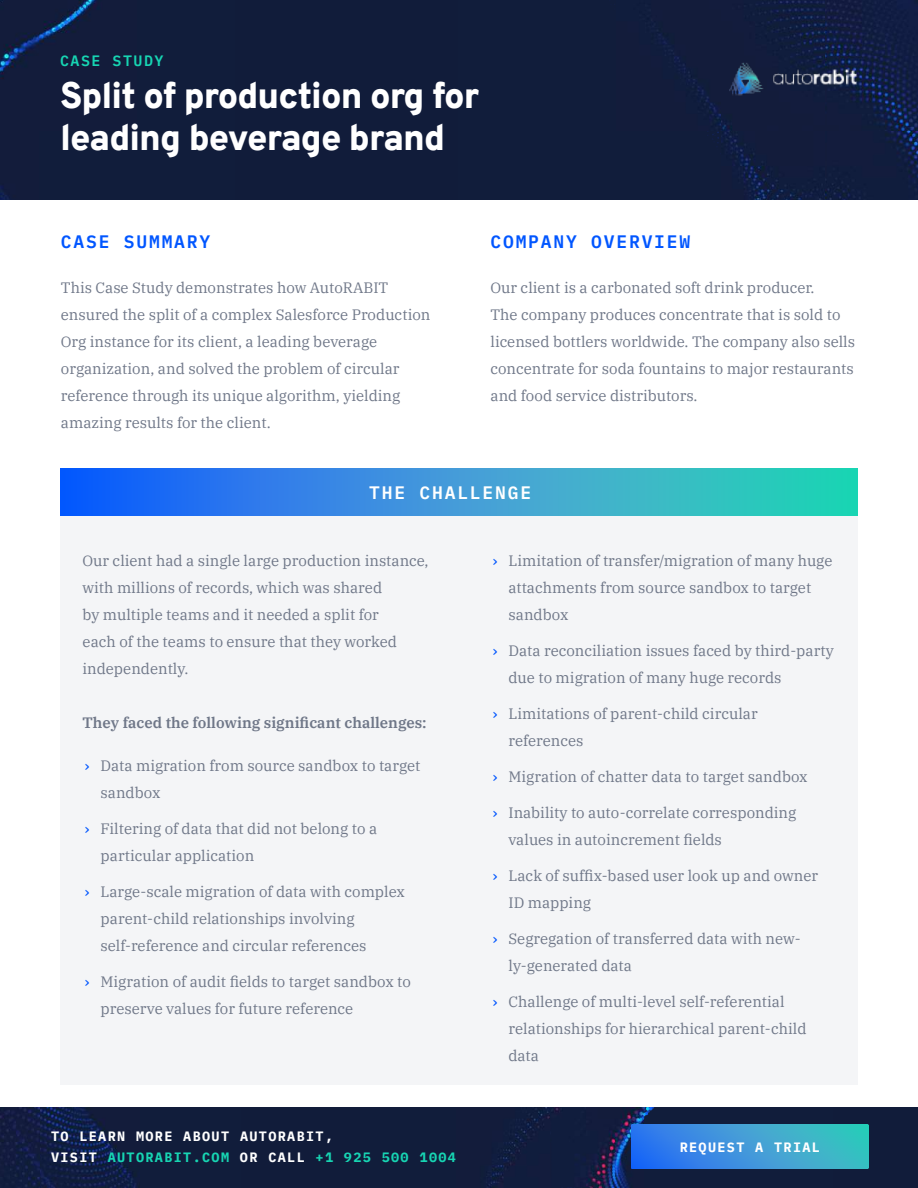
<style>
.page{position:relative;width:918px;height:1188px;background:#fff}
.page>*{position:absolute;margin:0;border:0;box-sizing:border-box;transform-origin:0 0}
.t1{font:900 36px/42px "Overpass";letter-spacing:-.025em;color:#fff}
.t2{font:600 18px "IBM Plex Mono";letter-spacing:.1em;color:#0156ff}
.t3{font:600 18px "IBM Plex Mono";letter-spacing:.1em;color:#fff}
.t4{font:15px/27px "IBM Plex Serif";color:#6f7788}
.t5{font:600 15px "IBM Plex Serif";color:#6f7788}
.t6{font:600 15px "IBM Plex Mono";letter-spacing:.1em;color:#17d5b3}
.t7{font:700 13.5px/21px "IBM Plex Mono";letter-spacing:.1em;color:#fff}
.s1{font-family:"IBM Plex Mono";color:#0156ff}
.s2{color:#17d5b3}
</style>
<div class="page">
<div style="left:0;top:0;width:918px;height:199px;background:#111c3a"></div>
<img style="left:652px;top:0;width:266px;height:199px">
<img style="left:0;top:0;width:234px;height:200px">
<div style="left:61px;top:492px;width:797px;height:592px;background:#f4f5f7"></div>
<img style="left:730px;top:60px;width:128px;height:35px">
<div style="left:0;top:1108px;width:918px;height:80px;background:#111c3a"></div>
<img style="left:486px;top:1108px;width:168px;height:80px">
<img style="left:0;top:1108px;width:140px;height:80px">
<img style="left:632px;top:1124px;width:236px;height:45px">
<img style="left:60px;top:468px;width:798px;height:48px">
<p class="t6" style="left:60px;top:54px;width:105px">CASE STUDY</p>
<h1 class="t1" style="left:60px;top:78px;width:421px">Split of production org for leading beverage brand</h1>
<p class="t2" style="left:61px;top:234px;width:151px">CASE SUMMARY</p>
<p class="t4" style="left:61px;top:275px;width:371px">This Case Study demonstrates how AutoRABIT ensured the split of a complex Salesforce Production Org instance for its client, a leading beverage organization, and solved the problem of circular reference through its unique algorithm, yielding amazing results for the client.</p>
<p class="t2" style="left:490px;top:234px;width:201px">COMPANY OVERVIEW</p>
<p class="t4" style="left:490px;top:275px;width:366px">Our client is a carbonated soft drink producer.<br>The company produces concentrate that is sold to licensed bottlers worldwide. The company also sells concentrate for soda fountains to major restaurants and food service distributors.</p>
<p class="t3" style="left:369px;top:485px;width:163px">THE CHALLENGE</p>
<p class="t4" style="left:82px;top:548px;width:348px">Our client had a single large production instance, with millions of records, which was shared<br>by multiple teams and it needed a split for<br>each of the teams to ensure that they worked independently.</p>
<p class="t5" style="left:82px;top:711px;width:346px">They faced the following significant challenges:</p>
<p class="t4" style="left:100px;top:754px;width:322px;text-indent:-18px"><span class="s1">›</span> Data migration from source sandbox to target sandbox</p>
<p class="t4" style="left:100px;top:817px;width:278px;text-indent:-18px"><span class="s1">›</span> Filtering of data that did not belong to a particular application</p>
<p class="t4" style="left:100px;top:880px;width:306px;text-indent:-18px"><span class="s1">›</span> Large-scale migration of data with complex parent-child relationships involving self-reference and circular references</p>
<p class="t4" style="left:100px;top:967px;width:312px;text-indent:-18px"><span class="s1">›</span> Migration of audit fields to target sandbox to preserve values for future reference</p>
<p class="t4" style="left:508px;top:548px;width:325px;text-indent:-18px"><span class="s1">›</span> Limitation of transfer/migration of many huge attachments from source sandbox to target sandbox</p>
<p class="t4" style="left:508px;top:638px;width:327px;text-indent:-18px"><span class="s1">›</span> Data reconciliation issues faced by third-party due to migration of many huge records</p>
<p class="t4" style="left:508px;top:701px;width:251px;text-indent:-18px"><span class="s1">›</span> Limitations of parent-child circular references</p>
<p class="t4" style="left:490px;top:764px;width:319px"><span class="s1">›</span> Migration of chatter data to target sandbox</p>
<p class="t4" style="left:508px;top:800px;width:289px;text-indent:-18px"><span class="s1">›</span> Inability to auto-correlate corresponding values in autoincrement fields</p>
<p class="t4" style="left:508px;top:861px;width:311px;text-indent:-18px"><span class="s1">›</span> Lack of suffix-based user look up and owner<br>ID mapping</p>
<p class="t4" style="left:508px;top:926px;width:294px;text-indent:-18px"><span class="s1">›</span> Segregation of transferred data with new&shy;ly-generated data</p>
<p class="t4" style="left:508px;top:989px;width:300px;text-indent:-18px"><span class="s1">›</span> Challenge of multi-level self-referential relationships for hierarchical parent-child data</p>
<p class="t7" style="left:51px;top:1127px;width:406px">TO LEARN MORE ABOUT AUTORABIT,<br>VISIT <span class="s2">AUTORABIT.COM</span> OR CALL <span class="s2">+1 925 500 1004</span></p>
<p class="t7" style="left:680px;top:1138px;width:142px">REQUEST A TRIAL</p>
</div>
